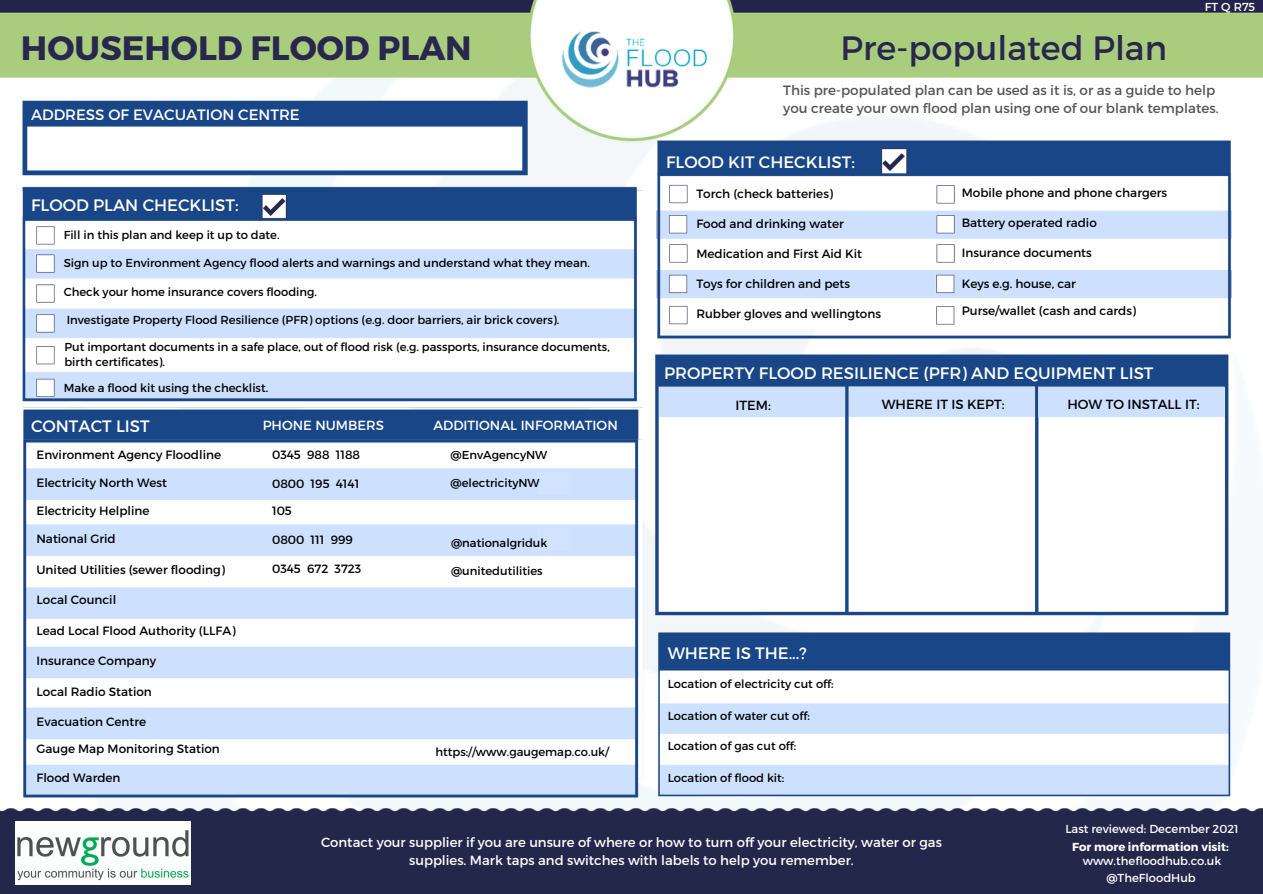
<style>
.page{position:relative;width:1263px;height:894px;background:#fff}
.page>*{position:absolute;margin:0;border:0;box-sizing:border-box;transform-origin:0 0}
.t1{font:700 33.75px "Montserrat";color:#28284f}
.t2{font:33.75px "Montserrat";color:#28284f}
.t3{font:16.5px "Montserrat";color:#fff}
.t4{font:15px "Montserrat";color:#fff}
.t5{font:13.5px/18px "Montserrat";color:#545454}
.t6{font:13.2px/17.7px "Montserrat";color:#fff;text-align:center}
.t7{font:13.2px "Montserrat";color:#000}
.t8{font:12px "Montserrat";color:#000}
.t9{font:11.55px/14.7px "Montserrat";color:#000}
.t10{font:11.55px/18px "Montserrat";color:#fff;text-align:center}
.s1{font-weight:700}
</style>
<div class="page">
<img style="left:0;top:0;width:1263px;height:133px">
<img style="left:0;top:804px;width:1263px;height:89px">
<img style="left:15px;top:821px;width:176px;height:63px">
<img style="left:550px;top:23px;width:162px;height:71px">
<img style="left:15px;top:94px;width:635px;height:253px">
<img style="left:22px;top:347px;width:1209px;height:457px">
<img style="left:650px;top:133px;width:582px;height:212px">
<div style="left:540px;top:444px;width:35px;height:22px;background:#fff"></div>
<div style="left:540px;top:562px;width:35px;height:22px;background:#fff"></div>
<div style="left:537px;top:528px;width:35px;height:22px;background:#d1e3ff"></div>
<div style="left:537px;top:472px;width:35px;height:23px;background:#d1e3ff"></div>
<p class="t10" style="left:1205px;top:-3px;width:52px">FT Q R75</p>
<p class="t1" style="left:21px;top:26px;width:452px">HOUSEHOLD FLOOD PLAN</p>
<h6 class="t2" style="left:840px;top:26px;width:328px">Pre-populated Plan</h6>
<p class="t5" style="left:783px;top:81px;width:437px">This pre-populated plan can be used as it is, or as a guide to help you create your own flood plan using one of our blank templates.</p>
<p class="t4" style="left:31px;top:104px;width:270px">ADDRESS OF EVACUATION CENTRE</p>
<p class="t3" style="left:31px;top:195px;width:209px">FLOOD PLAN CHECKLIST:</p>
<p class="t9" style="left:64px;top:227px;width:217px">Fill in this plan and keep it up to date.</p>
<p class="t9" style="left:64px;top:255px;width:528px">Sign up to Environment Agency flood alerts and warnings and understand what they mean.</p>
<p class="t9" style="left:64px;top:283px;width:255px">Check your home insurance covers flooding.</p>
<p class="t9" style="left:67px;top:311px;width:494px">Investigate Property Flood Resilience (PFR) options (e.g. door barriers, air brick covers).</p>
<p class="t9" style="left:64px;top:339px;width:547px">Put important documents in a safe place, out of flood risk (e.g. passports, insurance documents, birth certificates).</p>
<p class="t9" style="left:64px;top:379px;width:206px">Make a flood kit using the checklist.</p>
<p class="t3" style="left:31px;top:415px;width:120px">CONTACT LIST</p>
<p class="t8" style="left:36px;top:446px;width:186px">Environment Agency Floodline</p>
<p class="t8" style="left:36px;top:474px;width:132px">Electricity North West</p>
<p class="t8" style="left:36px;top:503px;width:114px">Electricity Helpline</p>
<p class="t8" style="left:36px;top:531px;width:81px">National Grid</p>
<h4 class="t8" style="left:36px;top:561px;width:190px">United Utilities (sewer flooding)</h4>
<p class="t8" style="left:36px;top:592px;width:81px">Local Council</p>
<p class="t8" style="left:36px;top:622px;width:200px">Lead Local Flood Authority (LLFA)</p>
<p class="t8" style="left:36px;top:653px;width:121px">Insurance Company</p>
<h3 class="t8" style="left:36px;top:683px;width:117px">Local Radio Station</h3>
<h4 class="t8" style="left:36px;top:713px;width:111px">Evacuation Centre</h4>
<h4 class="t8" style="left:36px;top:741px;width:185px">Gauge Map Monitoring Station</h4>
<h4 class="t8" style="left:36px;top:769px;width:86px">Flood Warden</h4>
<p class="t6" style="left:263px;top:416px;width:123px">PHONE NUMBERS</p>
<p class="t6" style="left:433px;top:416px;width:186px">ADDITIONAL INFORMATION</p>
<p class="t8" style="left:272px;top:447px;width:89px">0345 988 1188</p>
<p class="t8" style="left:272px;top:475px;width:89px">0800 195 4141</p>
<p class="t8" style="left:272px;top:503px;width:21px">105</p>
<p class="t8" style="left:272px;top:531px;width:82px">0800 111 999</p>
<p class="t9" style="left:451px;top:534px;width:98px">@nationalgriduk</p>
<p class="t9" style="left:451px;top:562px;width:93px">@unitedutilities</p>
<p class="t9" style="left:451px;top:447px;width:98px">@EnvAgencyNW</p>
<p class="t9" style="left:451px;top:475px;width:91px">@electricityNW</p>
<p class="t8" style="left:272px;top:561px;width:91px">0345 672 3723</p>
<p class="t9" style="left:435px;top:744px;width:175px">https://www.gaugemap.co.uk/</p>
<p class="t3" style="left:666px;top:151px;width:190px">FLOOD KIT CHECKLIST:</p>
<p class="t8" style="left:696px;top:186px;width:138px">Torch (check batteries)</p>
<p class="t8" style="left:696px;top:216px;width:149px">Food and drinking water</p>
<p class="t8" style="left:696px;top:246px;width:167px">Medication and First Aid Kit</p>
<p class="t8" style="left:696px;top:276px;width:155px">Toys for children and pets</p>
<p class="t8" style="left:696px;top:306px;width:186px">Rubber gloves and wellingtons</p>
<p class="t8" style="left:962px;top:185px;width:207px">Mobile phone and phone chargers</p>
<p class="t8" style="left:962px;top:215px;width:137px">Battery operated radio</p>
<p class="t8" style="left:962px;top:245px;width:132px">Insurance documents</p>
<h1 class="t8" style="left:962px;top:276px;width:116px">Keys e.g. house, car</h1>
<h3 class="t8" style="left:962px;top:303px;width:176px">Purse/wallet (cash and cards)</h3>
<p class="t3" style="left:664px;top:362px;width:491px">PROPERTY FLOOD RESILIENCE (PFR) AND EQUIPMENT LIST</p>
<p class="t7" style="left:735px;top:396px;width:37px">ITEM:</p>
<h6 class="t7" style="left:882px;top:395px;width:124px">WHERE IT IS KEPT:</h6>
<p class="t7" style="left:1067px;top:395px;width:134px">HOW TO INSTALL IT:</p>
<h3 class="t3" style="left:668px;top:642px;width:141px">WHERE IS THE...?</h3>
<p class="t9" style="left:668px;top:676px;width:167px">Location of electricity cut off:</p>
<h3 class="t9" style="left:668px;top:707px;width:144px">Location of water cut off:</h3>
<h4 class="t9" style="left:668px;top:737px;width:130px">Location of gas cut off:</h4>
<p class="t9" style="left:668px;top:769px;width:118px">Location of flood kit:</p>
<p class="t6" style="left:321px;top:832px;width:622px">Contact your supplier if you are unsure of where or how to turn off your electricity, water or gas supplies. Mark taps and switches with labels to help you remember.</p>
<h3 class="t10" style="left:1065px;top:818px;width:175px">Last reviewed: December 2021<br><span class="s1">For more information visit:</span></h3>
<p class="t10" style="left:1083px;top:851px;width:140px">www.thefloodhub.co.uk</p>
<p class="t10" style="left:1106px;top:867px;width:91px">@TheFloodHub</p>
</div>
